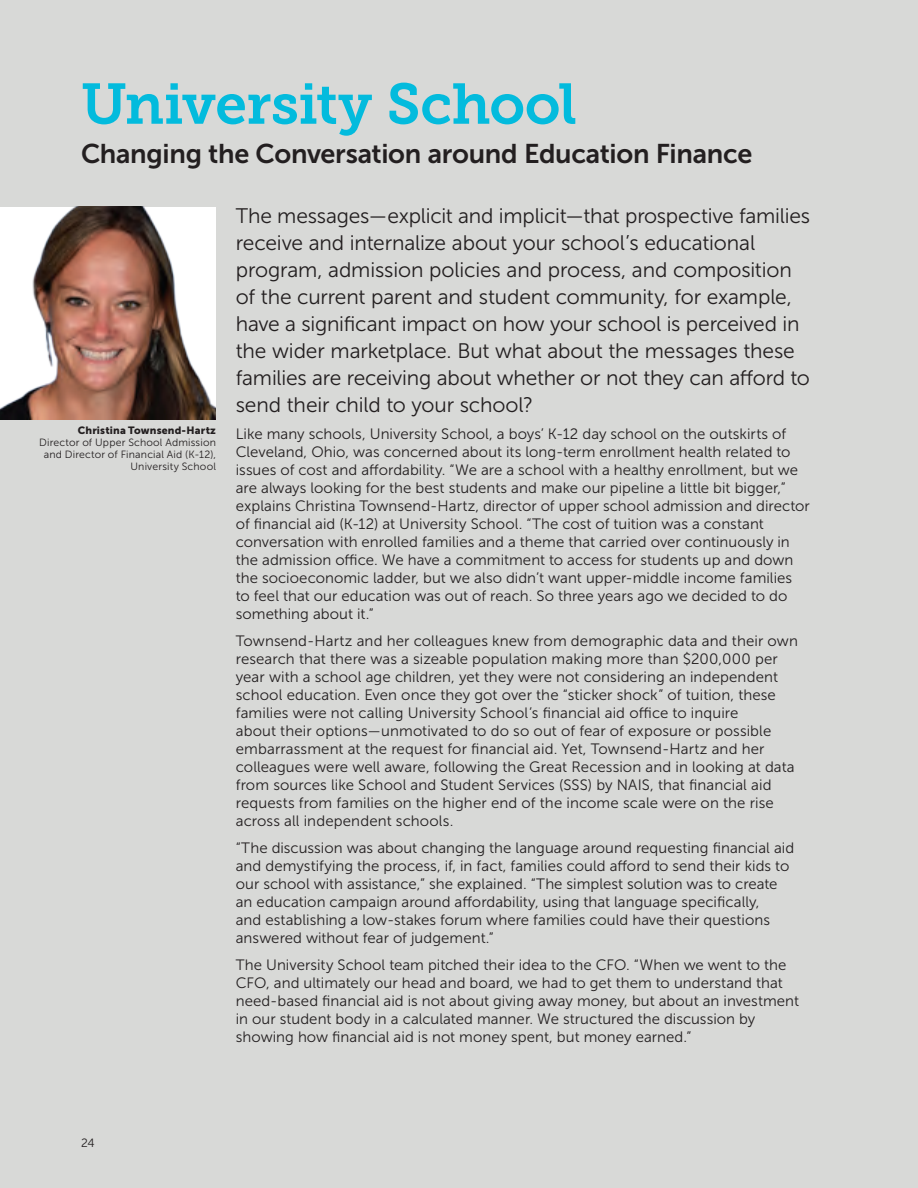
<style>
.page{position:relative;width:918px;height:1188px;background:#d8d9d7}
.page>*{position:absolute;margin:0;border:0;box-sizing:border-box;transform-origin:0 0}
.Header_38{font:57px "Museo Slab 700";letter-spacing:-.015em;color:#03bbdd}
.Subhead_18{font:27px "Museo Sans 700";letter-spacing:-.01em;color:#231f20}
.TEMA_Intro_14_18_San{font:21px/27px "Museo Sans 300";letter-spacing:-.01em;color:#231f20}
.TEMA_Body_Copy_10_12{font:15px/18px "Museo Sans 300";letter-spacing:.005em;color:#231f20}
.t1{font:12px "Museo Sans 300";color:#231f20}
.Source{font:10.5px/12px "Museo Sans 300";letter-spacing:.02em;color:#231f20;text-align:right}
.s1{font-family:"Museo Sans 900"}
</style>
<div class="page">
<img style="left:0;top:207px;width:216px;height:212px">
<p class="Header_38" style="left:81px;top:72px;width:498px">University School</p>
<p class="Subhead_18" style="left:81px;top:138px;width:673px">Changing the Conversation around Education Finance</p>
<p class="TEMA_Intro_14_18_San" style="left:236px;top:202px;width:576px">The messages—explicit and implicit—that prospective families receive and internalize about your school’s educational program, admission policies and process, and composition of the current parent and student community, for example, have a significant impact on how your school is perceived in the wider marketplace. But what about the messages these families are receiving about whether or not they can afford to send their child to your school?</p>
<p class="TEMA_Body_Copy_10_12" style="left:236px;top:425px;width:576px">Like many schools, University School, a boys’ K-12 day school on the outskirts of Cleveland, Ohio, was concerned about its long-term enrollment health related to issues of cost and affordability. “We are a school with a healthy enrollment, but we are always looking for the best students and make our pipeline a little bit bigger,” explains Christina Townsend-Hartz, director of upper school admission and director of financial aid (K-12) at University School. “The cost of tuition was a constant conversation with enrolled families and a theme that carried over continuously in the admission office. We have a commitment to access for students up and down the socioeconomic ladder, but we also didn’t want upper-middle income families to feel that our education was out of reach. So three years ago we decided to do something about it.”</p>
<p class="TEMA_Body_Copy_10_12" style="left:236px;top:632px;width:564px">Townsend-Hartz and her colleagues knew from demographic data and their own research that there was a sizeable population making more than $200,000 per year with a school age children, yet they were not considering an independent school education. Even once they got over the “sticker shock” of tuition, these families were not calling University School’s financial aid office to inquire<br>about their options—unmotivated to do so out of fear of exposure or possible embarrassment at the request for financial aid. Yet, Townsend-Hartz and her colleagues were well aware, following the Great Recession and in looking at data from sources like School and Student Services (SSS) by NAIS, that financial aid requests from families on the higher end of the income scale were on the rise across all independent schools.</p>
<p class="TEMA_Body_Copy_10_12" style="left:236px;top:839px;width:560px">“The discussion was about changing the language around requesting financial aid and demystifying the process, if, in fact, families could afford to send their kids to our school with assistance,” she explained. “The simplest solution was to create an education campaign around affordability, using that language specifically,<br>and establishing a low-stakes forum where families could have their questions answered without fear of judgement.”</p>
<p class="TEMA_Body_Copy_10_12" style="left:236px;top:956px;width:565px">The University School team pitched their idea to the CFO. “When we went to the CFO, and ultimately our head and board, we had to get them to understand that need-based financial aid is not about giving away money, but about an investment in our student body in a calculated manner. We structured the discussion by showing how financial aid is not money spent, but money earned.”</p>
<p class="Source" style="left:39px;top:425px;width:178px"><span class="s1">Christina Townsend-Hartz<br></span>Director of Upper School Admission and Director of Financial Aid (K-12),<br>University School</p>
<p class="t1" style="left:81px;top:1136px;width:15px">24</p>
</div>
